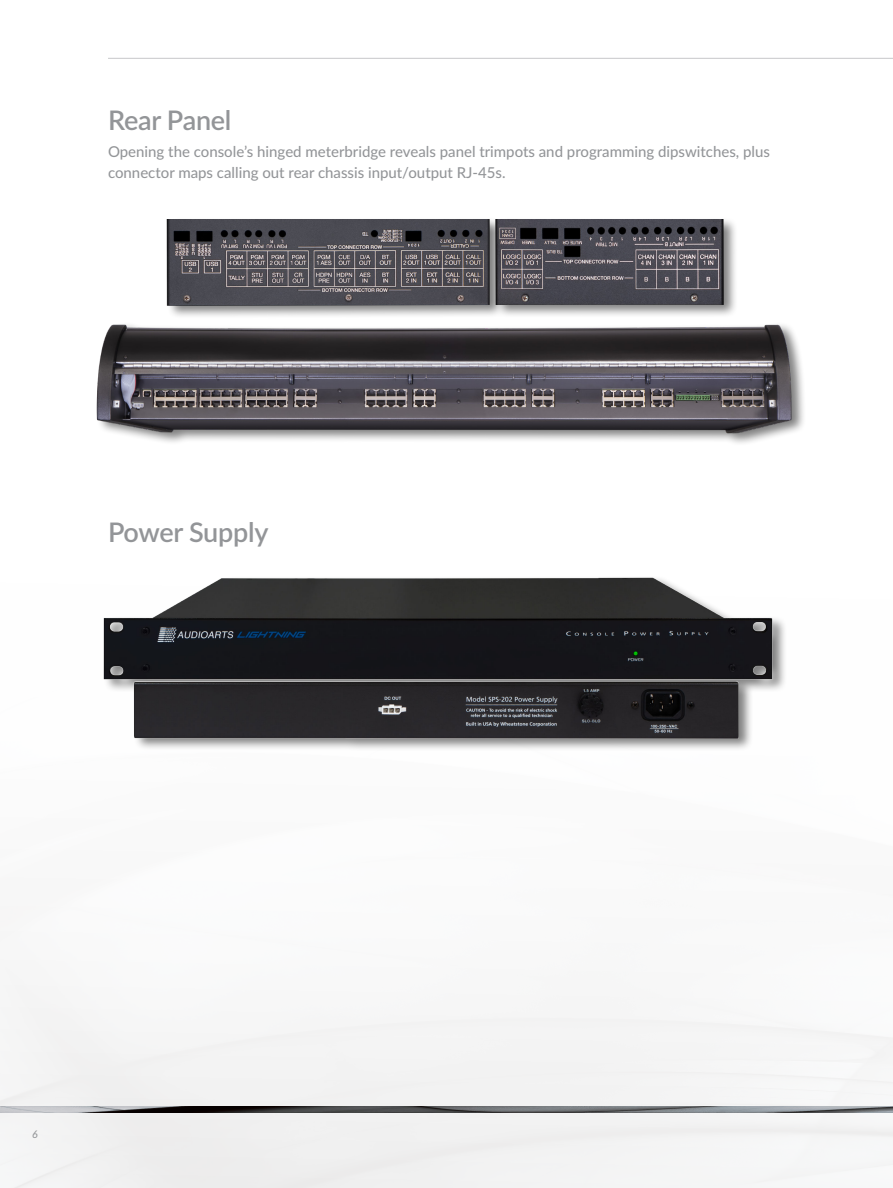
<style>
.page{position:relative;width:893px;height:1188px;background:#fff}
.page>*{position:absolute;margin:0;border:0;box-sizing:border-box;transform-origin:0 0}
.t1{font:600 27px "Lato";letter-spacing:-.01em;color:#939598}
.t2{font:500 15px/21px "Lato";color:#939598}
.t3{font:italic 500 10.5px "Lato";color:#939598}
</style>
<div class="page">
<div style="left:0;top:985px;width:893px;height:203px;background:#f3f3f3"></div>
<img style="left:0;top:1106px;width:893px;height:6px">
<hr style="left:108px;top:58px;width:785px;height:1px;background:#c7c8ca">
<div style="left:166px;top:217px;width:572px;height:102px;background:#000;opacity:.5"></div>
<img style="left:166px;top:220px;width:562px;height:93px">
<img style="left:96px;top:313px;width:703px;height:130px">
<img style="left:103px;top:577px;width:677px;height:172px">
<h1 class="t1" style="left:108px;top:100px;width:125px">Rear Panel</h1>
<p class="t2" style="left:108px;top:141px;width:663px">Opening the console’s hinged meterbridge reveals panel trimpots and programming dipswitches, plus connector maps calling out rear chassis input/output RJ-45s.</p>
<h1 class="t1" style="left:108px;top:513px;width:162px">Power Supply</h1>
<p class="t3" style="left:32px;top:1127px;width:7px">6</p>
</div>
